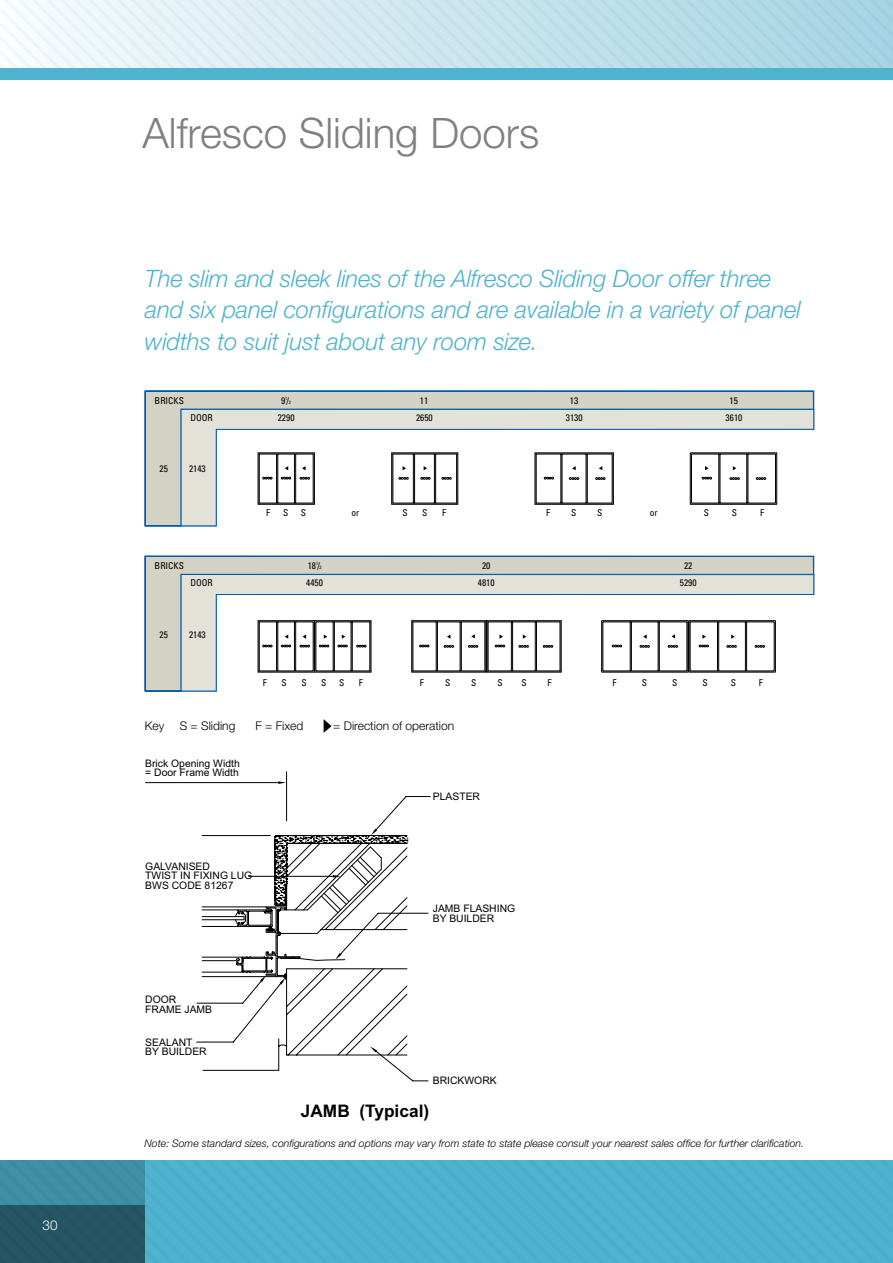
<style>
.page{position:relative;width:893px;height:1263px;background:#fff}
.page>*{position:absolute;margin:0;border:0;box-sizing:border-box;transform-origin:0 0}
.t1{font:300 42px "Helvetica Neue LT Std";color:#7e8083}
.t2{font:italic 300 24px/31.5px "Helvetica Neue LT Std";letter-spacing:-.01em;color:#4fb3cf}
.t3{font:700 17.25px "Arial";color:#000}
.t4{font:300 13.5px "Helvetica Neue LT Std";color:#fff}
.t5{font:300 12px "Helvetica Neue LT Std";color:#000}
.t6{font:italic 300 10.5px "Helvetica Neue LT Std";color:#000}
.t7{font:10.35px/9.8px "Arial";color:#000}
.t8{font:condensed 9.45px "Univers";color:#000}
.s1{font-size:4.65px}
</style>
<div class="page">
<svg style="left:0;top:0;width:893px;height:69px;background:#c9e4ed"></svg>
<div style="left:0;top:69px;width:893px;height:11px;background:#4fb3cf"></div>
<div style="left:145px;top:1160px;width:748px;height:103px;background:#4fb3cf"></div>
<div style="left:0;top:1160px;width:145px;height:103px;background:#3f8fa6"></div>
<div style="left:0;top:1205px;width:145px;height:58px;background:#265664"></div>
<svg style="left:145px;top:391px;width:669px;height:135px;background:#c4c9c2"></svg>
<svg style="left:180px;top:409px;width:634px;height:118px"></svg>
<svg style="left:145px;top:555px;width:669px;height:137px;background:#c3c9c3"></svg>
<svg style="left:180px;top:574px;width:634px;height:118px"></svg>
<svg style="left:302px;top:466px;width:4px;height:4px"></svg>
<svg style="left:285px;top:466px;width:3px;height:4px"></svg>
<svg style="left:285px;top:634px;width:3px;height:5px"></svg>
<svg style="left:303px;top:634px;width:3px;height:5px"></svg>
<svg style="left:342px;top:634px;width:3px;height:5px"></svg>
<svg style="left:324px;top:634px;width:3px;height:5px"></svg>
<svg style="left:411px;top:620px;width:151px;height:52px"></svg>
<svg style="left:643px;top:634px;width:4px;height:5px"></svg>
<svg style="left:671px;top:634px;width:4px;height:4px"></svg>
<svg style="left:731px;top:634px;width:4px;height:5px"></svg>
<svg style="left:702px;top:634px;width:4px;height:5px"></svg>
<svg style="left:599px;top:466px;width:3px;height:4px"></svg>
<svg style="left:572px;top:466px;width:4px;height:4px"></svg>
<svg style="left:705px;top:466px;width:3px;height:4px"></svg>
<svg style="left:733px;top:466px;width:3px;height:4px"></svg>
<svg style="left:403px;top:466px;width:3px;height:4px"></svg>
<svg style="left:424px;top:466px;width:3px;height:4px"></svg>
<svg style="left:324px;top:719px;width:8px;height:14px"></svg>
<hr style="left:145px;top:782px;width:133px;height:1px;background:#000">
<svg style="left:196px;top:771px;width:235px;height:311px"></svg>
<hr style="left:113px;top:1262px;width:498px;height:1px;background:#000">
<hr style="left:113px;top:749px;width:498px;height:1px;background:#000">
<h3 class="t4" style="left:43px;top:1217px;width:17px">30</h3>
<h1 class="t1" style="left:142px;top:107px;width:398px">Alfresco Sliding Doors</h1>
<h2 class="t2" style="left:145px;top:262px;width:657px">The slim and sleek lines of the Alfresco Sliding Door offer three and six panel configurations and are available in a variety of panel widths to suit just about any room size.</h2>
<p class="t8" style="left:155px;top:394px;width:31px">BRICKS</p>
<p class="t8" style="left:281px;top:394px;width:11px">9<sup>1</sup>/<span class="s1">2</span></p>
<p class="t8" style="left:420px;top:394px;width:10px">11</p>
<p class="t8" style="left:570px;top:394px;width:10px">13</p>
<p class="t8" style="left:730px;top:394px;width:10px">15</p>
<p class="t8" style="left:190px;top:411px;width:24px">DOOR</p>
<p class="t8" style="left:278px;top:411px;width:18px">2290</p>
<p class="t8" style="left:416px;top:411px;width:18px">2650</p>
<p class="t8" style="left:566px;top:411px;width:18px">3130</p>
<p class="t8" style="left:726px;top:411px;width:18px">3610</p>
<p class="t8" style="left:159px;top:463px;width:10px">25</p>
<p class="t8" style="left:189px;top:463px;width:18px">2143</p>
<p class="t8" style="left:266px;top:507px;width:6px">F</p>
<p class="t8" style="left:283px;top:507px;width:7px">S</p>
<p class="t8" style="left:301px;top:507px;width:7px">S</p>
<p class="t8" style="left:351px;top:507px;width:9px">or</p>
<p class="t8" style="left:402px;top:507px;width:7px">S</p>
<p class="t8" style="left:422px;top:507px;width:7px">S</p>
<p class="t8" style="left:442px;top:507px;width:6px">F</p>
<p class="t8" style="left:546px;top:507px;width:6px">F</p>
<p class="t8" style="left:571px;top:507px;width:7px">S</p>
<p class="t8" style="left:597px;top:507px;width:7px">S</p>
<p class="t8" style="left:650px;top:507px;width:9px">or</p>
<p class="t8" style="left:704px;top:507px;width:7px">S</p>
<p class="t8" style="left:732px;top:507px;width:7px">S</p>
<p class="t8" style="left:760px;top:507px;width:6px">F</p>
<p class="t8" style="left:155px;top:559px;width:31px">BRICKS</p>
<p class="t8" style="left:308px;top:559px;width:15px">18<sup>1</sup>/<span class="s1">2</span></p>
<p class="t8" style="left:482px;top:559px;width:10px">20</p>
<p class="t8" style="left:684px;top:559px;width:10px">22</p>
<p class="t8" style="left:190px;top:577px;width:24px">DOOR</p>
<p class="t8" style="left:306px;top:577px;width:18px">4450</p>
<p class="t8" style="left:478px;top:577px;width:18px">4810</p>
<p class="t8" style="left:680px;top:577px;width:18px">5290</p>
<p class="t8" style="left:159px;top:628px;width:10px">25</p>
<p class="t8" style="left:189px;top:628px;width:18px">2143</p>
<p class="t8" style="left:263px;top:677px;width:6px">F</p>
<p class="t8" style="left:281px;top:677px;width:7px">S</p>
<p class="t8" style="left:301px;top:677px;width:7px">S</p>
<p class="t8" style="left:321px;top:677px;width:7px">S</p>
<p class="t8" style="left:339px;top:677px;width:7px">S</p>
<p class="t8" style="left:359px;top:677px;width:6px">F</p>
<p class="t8" style="left:420px;top:677px;width:6px">F</p>
<p class="t8" style="left:445px;top:677px;width:7px">S</p>
<p class="t8" style="left:471px;top:677px;width:7px">S</p>
<p class="t8" style="left:497px;top:677px;width:7px">S</p>
<p class="t8" style="left:521px;top:677px;width:7px">S</p>
<p class="t8" style="left:548px;top:677px;width:6px">F</p>
<p class="t8" style="left:612px;top:677px;width:6px">F</p>
<p class="t8" style="left:642px;top:677px;width:7px">S</p>
<p class="t8" style="left:672px;top:677px;width:7px">S</p>
<p class="t8" style="left:702px;top:677px;width:7px">S</p>
<p class="t8" style="left:731px;top:677px;width:7px">S</p>
<p class="t8" style="left:759px;top:677px;width:6px">F</p>
<p class="t5" style="left:145px;top:718px;width:21px">Key</p>
<p class="t5" style="left:180px;top:718px;width:57px">S = Sliding</p>
<p class="t5" style="left:255px;top:718px;width:49px">F = Fixed</p>
<p class="t5" style="left:333px;top:718px;width:123px">= Direction of operation</p>
<p class="t7" style="left:145px;top:758px;width:96px">Brick Opening Width</p>
<p class="t7" style="left:145px;top:768px;width:95px">= Door Frame Width</p>
<p class="t7" style="left:145px;top:861px;width:108px">GALVANISED<br>TWIST IN FIXING LUG</p>
<p class="t7" style="left:145px;top:880px;width:90px">BWS CODE 81267</p>
<p class="t7" style="left:145px;top:995px;width:68px">DOOR<br>FRAME JAMB</p>
<p class="t7" style="left:145px;top:1037px;width:49px">SEALANT</p>
<p class="t7" style="left:145px;top:1047px;width:63px">BY BUILDER</p>
<p class="t7" style="left:433px;top:792px;width:49px">PLASTER</p>
<p class="t7" style="left:433px;top:904px;width:84px">JAMB FLASHING<br>BY BUILDER</p>
<p class="t7" style="left:433px;top:1076px;width:65px">BRICKWORK</p>
<h3 class="t3" style="left:301px;top:1099px;width:130px">JAMB (Typical)</h3>
<p class="t7" style="left:301px;top:1145px;width:134px">FIXING LUGS POSITIONED</p>
<p class="t7" style="left:268px;top:1135px;width:33px">NOTE:</p>
<p class="t6" style="left:145px;top:1137px;width:661px">Note: Some standard sizes, configurations and options may vary from state to state please consult your nearest sales office for further clarification.</p>
</div>
